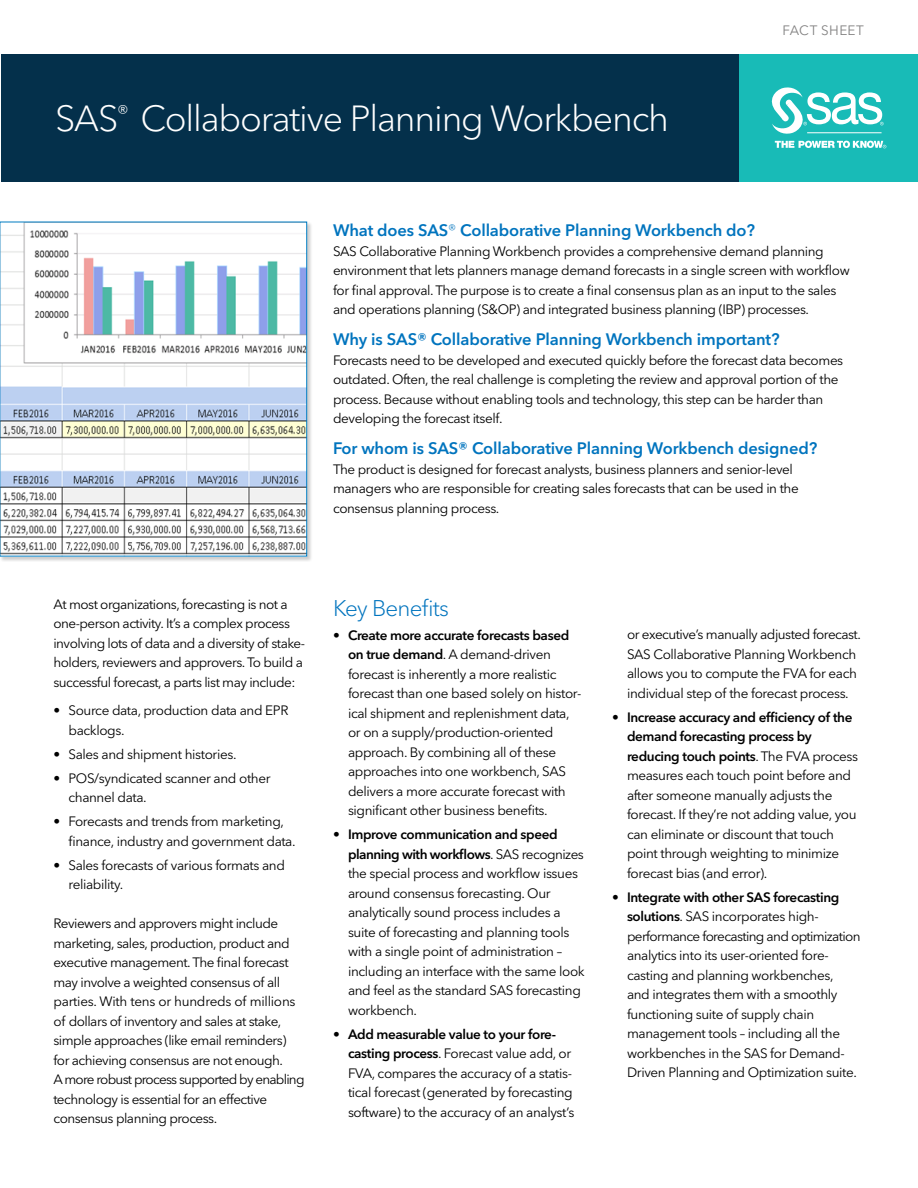
<style>
.page{position:relative;width:918px;height:1188px;background:#fff}
.page>*{position:absolute;margin:0;border:0;box-sizing:border-box;transform-origin:0 0}
.Headline_Title{font:300 36px "Avenir Next W1 G";letter-spacing:-.035em;color:#fff}
.Subhead-1_Cobalt{font:300 22.5px "Avenir Next W1 G";letter-spacing:-.035em;color:#0074be}
.Summary_Q_Head-Groun{font:600 16.5px "Avenir Next W1 G";letter-spacing:-.01em;color:#0074be}
.Body_Bullet{font:13.5px/19.5px "Avenir Next W1 G";letter-spacing:-.025em;color:#000}
.Summary_Q_Body{font:13.5px/19.5px "Avenir Next W1 G";letter-spacing:-.03em;color:#000}
.Body{font:13.5px/19.5px "Avenir Next W1 G";letter-spacing:-.035em;color:#000}
.Body_Bullet_-_Last{font:13.5px/19.5px "Avenir Next W1 G";letter-spacing:-.025em;color:#000}
.Body_before_bullet{font:13.5px/19.5px "Avenir Next W1 G";letter-spacing:-.035em;color:#000}
.Collateral_Identifie{font:13.5px "Avenir Next W1 G";letter-spacing:.025em;color:#828181}
.s1{font-weight:300;font-size:13.5px}
.s2{font-weight:600}
</style>
<div class="page">
<div style="left:1px;top:54px;width:738px;height:128px;background:#04304b"></div>
<div style="left:0;top:222px;width:313px;height:340px;background:#000;opacity:.2"></div>
<img style="left:2px;top:224px;width:303px;height:330px">
<div style="left:739px;top:54px;width:179px;height:128px;background:#18bbb7"></div>
<svg style="left:775px;top:141px;width:111px;height:7px"></svg>
<svg style="left:771px;top:87px;width:113px;height:47px"></svg>
<hr style="left:807px;top:132px;width:75px;height:1px;background:#fff">
<p class="Headline_Title" style="left:55px;top:97px;width:616px">SAS<sup>®</sup> Collaborative Planning Workbench</p>
<p class="Collateral_Identifie" style="left:782px;top:23px;width:83px">FACT SHEET</p>
<p class="Summary_Q_Head-Groun" style="left:333px;top:220px;width:424px">What does SAS<span class="s1">®</span> Collaborative Planning Workbench do?</p>
<p class="Summary_Q_Body" style="left:333px;top:241px;width:518px">SAS Collaborative Planning Workbench provides a comprehensive demand planning environment that lets planners manage demand forecasts in a single screen with workflow for final approval. The purpose is to create a final consensus plan as an input to the sales and operations planning (S&amp;OP) and integrated business planning (IBP) processes.</p>
<p class="Summary_Q_Head-Groun" style="left:333px;top:329px;width:448px">Why is SAS® Collaborative Planning Workbench important?</p>
<p class="Summary_Q_Body" style="left:333px;top:350px;width:512px">Forecasts need to be developed and executed quickly before the forecast data becomes outdated. Often, the real challenge is completing the review and approval portion of the process. Because without enabling tools and technology, this step can be harder than developing the forecast itself.</p>
<p class="Summary_Q_Head-Groun" style="left:333px;top:439px;width:486px">For whom is SAS® Collaborative Planning Workbench designed?</p>
<p class="Summary_Q_Body" style="left:333px;top:459px;width:467px">The product is designed for forecast analysts, business planners and senior-level managers who are responsible for creating sales forecasts that can be used in the consensus planning process.</p>
<p class="Body_before_bullet" style="left:53px;top:594px;width:253px">At most organizations, forecasting is not a one-person activity. It’s a complex process involving lots of data and a diversity of stake&shy;holders, reviewers and approvers. To build a successful forecast, a parts list may include:</p>
<p class="Body_Bullet" style="left:68px;top:701px;width:222px;text-indent:-15px">• Source data, production data and EPR backlogs.</p>
<p class="Body_Bullet" style="left:53px;top:744px;width:185px">• Sales and shipment histories.</p>
<p class="Body_Bullet" style="left:68px;top:768px;width:204px;text-indent:-15px">• POS/syndicated scanner and other channel data.</p>
<p class="Body_Bullet" style="left:68px;top:812px;width:229px;text-indent:-15px">• Forecasts and trends from marketing, finance, industry and government data.</p>
<p class="Body_Bullet_-_Last" style="left:68px;top:855px;width:218px;text-indent:-15px">• Sales forecasts of various formats and reliability.</p>
<p class="Body" style="left:53px;top:914px;width:253px">Reviewers and approvers might include marketing, sales, production, product and executive management. The final forecast may involve a weighted consensus of all parties. With tens or hundreds of millions of dollars of inventory and sales at stake, simple approaches (like email reminders) for achieving consensus are not enough.<br>A more robust process supported by enabling technology is essential for an effective consensus planning process.</p>
<p class="Subhead-1_Cobalt" style="left:333px;top:594px;width:118px">Key Benefits</p>
<p class="Body_Bullet" style="left:348px;top:625px;width:235px;text-indent:-15px">• <span class="s2">Create more accurate forecasts based on true demand</span>. A demand-driven forecast is inherently a more realistic forecast than one based solely on histor&shy;ical shipment and replenishment data, or on a supply/production-oriented approach. By combining all of these approaches into one workbench, SAS delivers a more accurate forecast with significant other business benefits.</p>
<p class="Body_Bullet" style="left:348px;top:825px;width:238px;text-indent:-15px">• <span class="s2">Improve communication and speed planning with workflows</span>. SAS recognizes the special process and workflow issues around consensus forecasting. Our analytically sound process includes a suite of forecasting and planning tools with a single point of administration – including an interface with the same look and feel as the standard SAS forecasting workbench.</p>
<p class="Body_Bullet" style="left:348px;top:1024px;width:228px;text-indent:-15px">• <span class="s2">Add measurable value to your fore&shy;casting process</span>. Forecast value add, or FVA, compares the accuracy of a statis&shy;tical forecast (generated by forecasting software) to the accuracy of an analyst’s</p>
<p class="Body_Bullet" style="left:627px;top:625px;width:235px">or executive’s manually adjusted forecast.<br>SAS Collaborative Planning Workbench allows you to compute the FVA for each individual step of the forecast process.</p>
<p class="Body_Bullet" style="left:627px;top:708px;width:233px;text-indent:-15px">• <span class="s2">Increase accuracy and efficiency of the demand forecasting process by reducing touch points</span>. The FVA process measures each touch point before and after someone manually adjusts the forecast. If they’re not adding value, you can eliminate or discount that touch point through weighting to minimize forecast bias (and error).</p>
<p class="Body_Bullet_-_Last" style="left:627px;top:888px;width:235px;text-indent:-15px">• <span class="s2">Integrate with other SAS forecasting solutions</span>. SAS incorporates high&shy;performance forecasting and optimization analytics into its user-oriented fore&shy;casting and planning workbenches,<br>and integrates them with a smoothly functioning suite of supply chain management tools – including all the workbenches in the SAS for Demand-Driven Planning and Optimization suite.</p>
</div>
